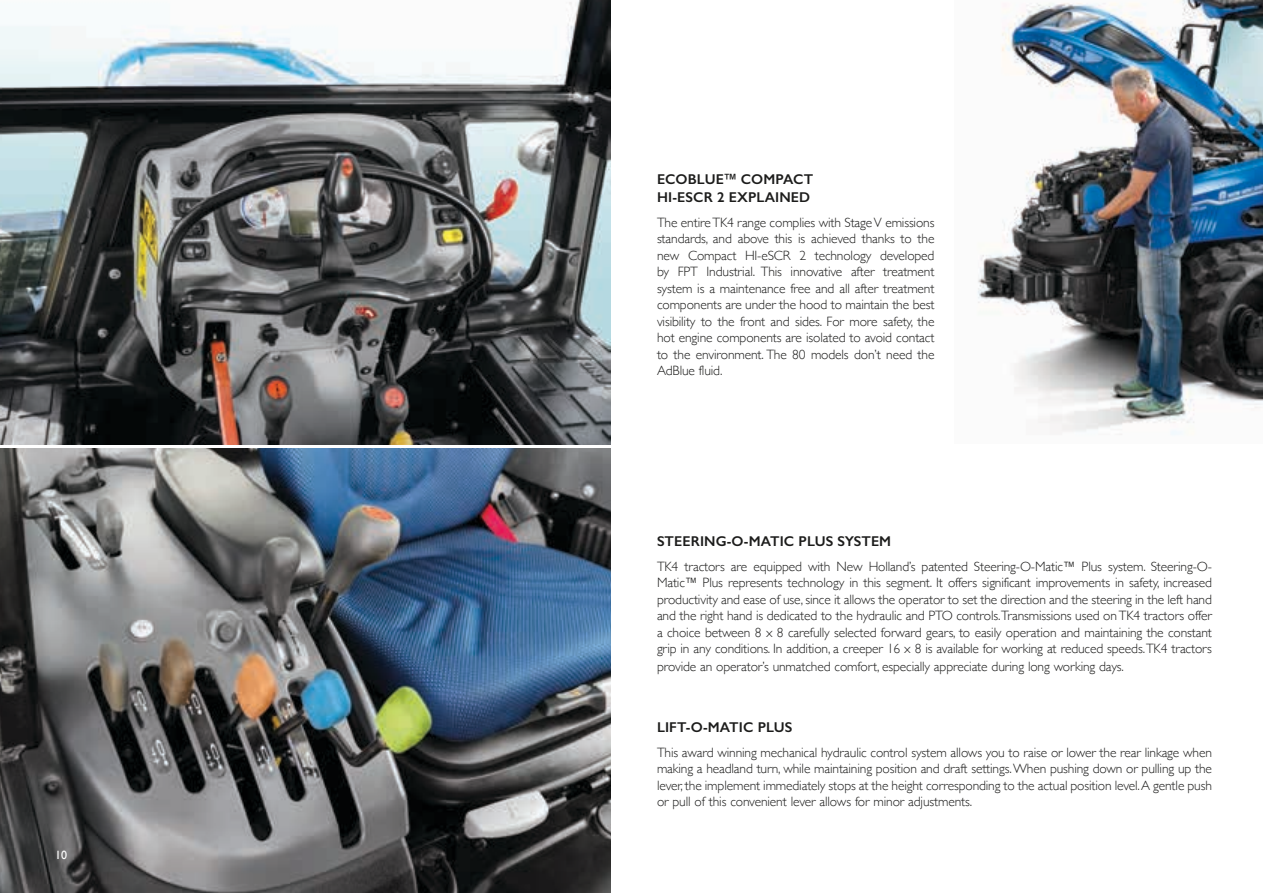
<style>
.page{position:relative;width:1263px;height:893px;background:#fff}
.page>*{position:absolute;margin:0;border:0;box-sizing:border-box;transform-origin:0 0}
.t1{font:600 14.25px/18px "Gill Sans";letter-spacing:.01em;color:#1c1c1b}
.t2{font:300 13.5px/16.5px "Gill Sans";letter-spacing:-.01em;color:#1c1c1b;text-align:justify}
.t3{font:12px "Gill Sans";color:#fff}
</style>
<div class="page">
<img style="left:0;top:449px;width:610px;height:444px">
<img style="left:0;top:0;width:610px;height:444px">
<img style="left:977px;top:0;width:286px;height:435px">
<p class="t3" style="left:55px;top:848px;width:13px">10</p>
<p class="t1" style="left:657px;top:170px;width:158px">ECOBLUE™ COMPACT<br>HI-ESCR 2 EXPLAINED</p>
<p class="t2" style="left:657px;top:213px;width:279px">The entire TK4 range complies with Stage V emissions standards, and above this is achieved thanks to the new Compact HI-eSCR 2 technology developed by FPT Industrial. This innovative after treatment system is a maintenance free and all after treatment components are under the hood to maintain the best visibility to the front and sides. For more safety, the hot engine components are isolated to avoid contact to the environment. The 80 models don’t need the AdBlue fluid.</p>
<p class="t1" style="left:657px;top:532px;width:236px">STEERING-O-MATIC PLUS SYSTEM</p>
<p class="t2" style="left:657px;top:557px;width:556px">TK4 tractors are equipped with New Holland’s patented Steering-O-Matic™ Plus system. Steering-O-Matic™ Plus represents technology in this segment. It offers significant improvements in safety, increased productivity and ease of use, since it allows the operator to set the direction and the steering in the left hand and the right hand is dedicated to the hydraulic and PTO controls.Transmissions used on TK4 tractors offer a choice between 8 x 8 carefully selected forward gears, to easily operation and maintaining the constant grip in any conditions. In addition, a creeper 16 x 8 is available for working at reduced speeds. TK4 tractors</p>
<p class="t2" style="left:657px;top:658px;width:468px">provide an operator’s unmatched comfort, especially appreciate during long working days.</p>
<p class="t1" style="left:657px;top:718px;width:137px">LIFT-O-MATIC PLUS</p>
<p class="t2" style="left:657px;top:743px;width:556px">This award winning mechanical hydraulic control system allows you to raise or lower the rear linkage when making a headland turn, while maintaining position and draft settings. When pushing down or pulling up the lever, the implement immediately stops at the height corresponding to the actual position level. A gentle push or pull of this convenient lever allows for minor adjustments.</p>
</div>
